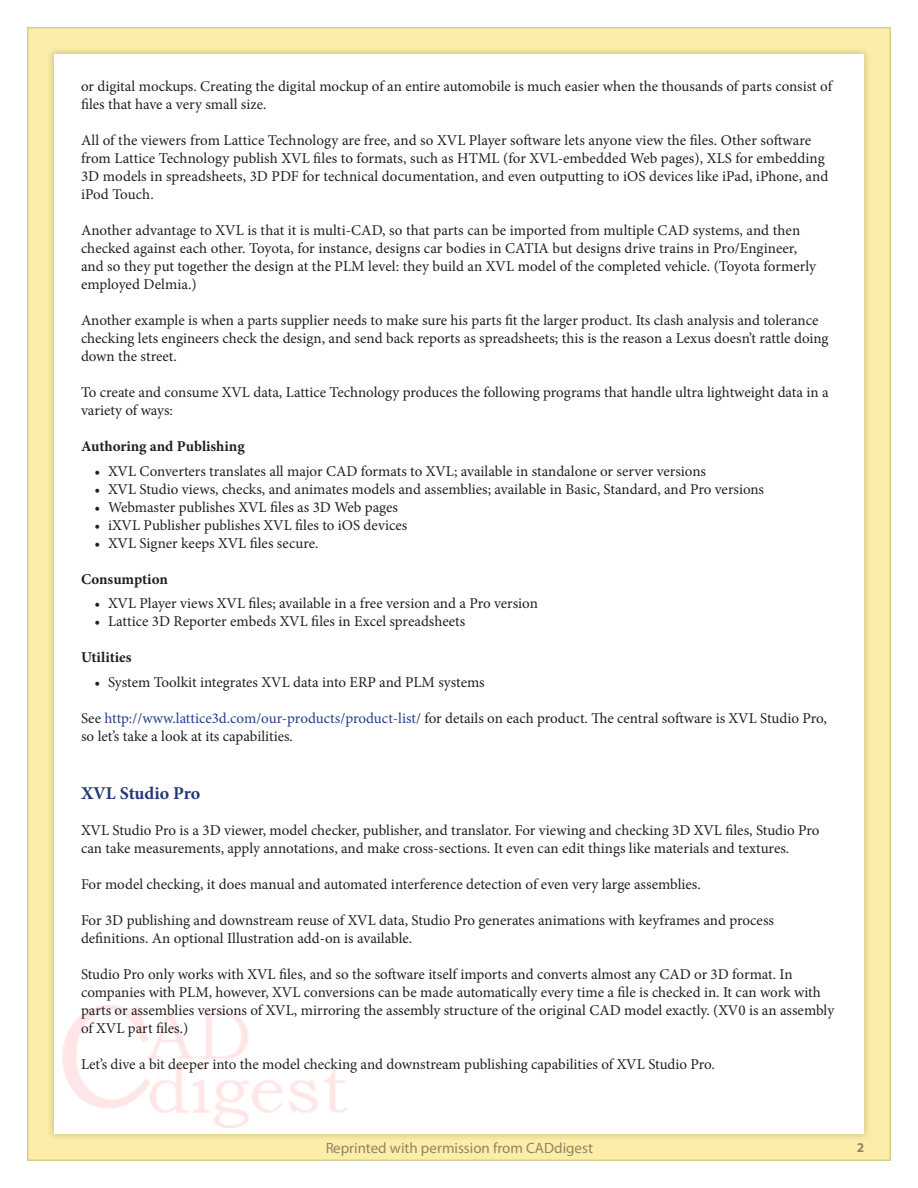
<style>
.page{position:relative;width:918px;height:1188px;background:#fff}
.page>*{position:absolute;margin:0;border:0;box-sizing:border-box;transform-origin:0 0}
.Heading_2{font:700 18px "Minion Pro";letter-spacing:-.01em;color:#233879}
.Bullets{font:15px/18px "Minion Pro";color:#231f20}
.t1{font:700 15px "Minion Pro";letter-spacing:-.005em;color:#231f20}
.t2{font:15px "Myriad Pro";color:#231f20}
.t3{font:700 13.5px "Myriad Pro";color:#231f20}
.s1{color:#253f8e}
</style>
<div class="page">
<div style="left:27px;top:27px;width:864px;height:1134px;background:#fceea8"></div>
<div style="left:46px;top:46px;width:826px;height:1096px;background:#231f20;opacity:.25"></div>
<div style="left:54px;top:54px;width:810px;height:1080px;background:#fff"></div>
<img style="left:62px;top:1005px;width:284px;height:123px">
<p class="Bullets" style="left:81px;top:77px;width:753px">or digital mockups. Creating the digital mockup of an entire automobile is much easier when the thousands of parts consist of files that have a very small size.</p>
<p class="Bullets" style="left:81px;top:131px;width:749px">All of the viewers from Lattice Technology are free, and so XVL Player software lets anyone view the files. Other software from Lattice Technology publish XVL files to formats, such as HTML (for XVL-embedded Web pages), XLS for embedding 3D models in spreadsheets, 3D PDF for technical documentation, and even outputting to iOS devices like iPad, iPhone, and iPod Touch.</p>
<p class="Bullets" style="left:81px;top:221px;width:737px">Another advantage to XVL is that it is multi-CAD, so that parts can be imported from multiple CAD systems, and then checked against each other. Toyota, for instance, designs car bodies in CATIA but designs drive trains in Pro/Engineer, and so they put together the design at the PLM level: they build an XVL model of the completed vehicle. (Toyota formerly employed Delmia.)</p>
<p class="Bullets" style="left:81px;top:311px;width:749px">Another example is when a parts supplier needs to make sure his parts fit the larger product. Its clash analysis and tolerance checking lets engineers check the design, and send back reports as spreadsheets; this is the reason a Lexus doesn’t rattle doing down the street.</p>
<p class="Bullets" style="left:81px;top:383px;width:749px">To create and consume XVL data, Lattice Technology produces the following programs that handle ultra lightweight data in a variety of ways:</p>
<p class="t1" style="left:81px;top:435px;width:165px">Authoring and Publishing</p>
<p class="Bullets" style="left:94px;top:462px;width:613px">• XVL Converters translates all major CAD formats to XVL; available in standalone or server versions</p>
<p class="Bullets" style="left:94px;top:480px;width:671px">• XVL Studio views, checks, and animates models and assemblies; available in Basic, Standard, and Pro versions</p>
<p class="Bullets" style="left:94px;top:498px;width:305px">• Webmaster publishes XVL files as 3D Web pages</p>
<p class="Bullets" style="left:94px;top:516px;width:314px">• iXVL Publisher publishes XVL files to iOS devices</p>
<p class="Bullets" style="left:94px;top:534px;width:226px">• XVL Signer keeps XVL files secure.</p>
<p class="t1" style="left:81px;top:568px;width:89px">Consumption</p>
<p class="Bullets" style="left:94px;top:595px;width:445px">• XVL Player views XVL files; available in a free version and a Pro version</p>
<p class="Bullets" style="left:94px;top:613px;width:372px">• Lattice 3D Reporter embeds XVL files in Excel spreadsheets</p>
<p class="t1" style="left:81px;top:647px;width:52px">Utilities</p>
<p class="Bullets" style="left:94px;top:673px;width:392px">• System Toolkit integrates XVL data into ERP and PLM systems</p>
<p class="Bullets" style="left:81px;top:709px;width:747px">See <span class="s1">http://www.lattice3d.com/our-products/product-list/</span> for details on each product. The central software is XVL Studio Pro, so let’s take a look at its capabilities.</p>
<p class="Heading_2" style="left:81px;top:780px;width:121px">XVL Studio Pro</p>
<p class="Bullets" style="left:81px;top:821px;width:740px">XVL Studio Pro is a 3D viewer, model checker, publisher, and translator. For viewing and checking 3D XVL files, Studio Pro can take measurements, apply annotations, and make cross-sections. It even can edit things like materials and textures.</p>
<p class="Bullets" style="left:81px;top:875px;width:621px">For model checking, it does manual and automated interference detection of even very large assemblies.</p>
<p class="Bullets" style="left:81px;top:911px;width:694px">For 3D publishing and downstream reuse of XVL data, Studio Pro generates animations with keyframes and process definitions. An optional Illustration add-on is available.</p>
<p class="Bullets" style="left:81px;top:965px;width:755px">Studio Pro only works with XVL files, and so the software itself imports and converts almost any CAD or 3D format. In companies with PLM, however, XVL conversions can be made automatically every time a file is checked in. It can work with parts or assemblies versions of XVL, mirroring the assembly structure of the original CAD model exactly. (XV0 is an assembly of XVL part files.)</p>
<p class="Bullets" style="left:81px;top:1055px;width:635px">Let’s dive a bit deeper into the model checking and downstream publishing capabilities of XVL Studio Pro.</p>
<p class="t2" style="left:325px;top:1139px;width:269px">Reprinted with permission from CADdigest</p>
<p class="t3" style="left:857px;top:1138px;width:9px">2</p>
</div>
